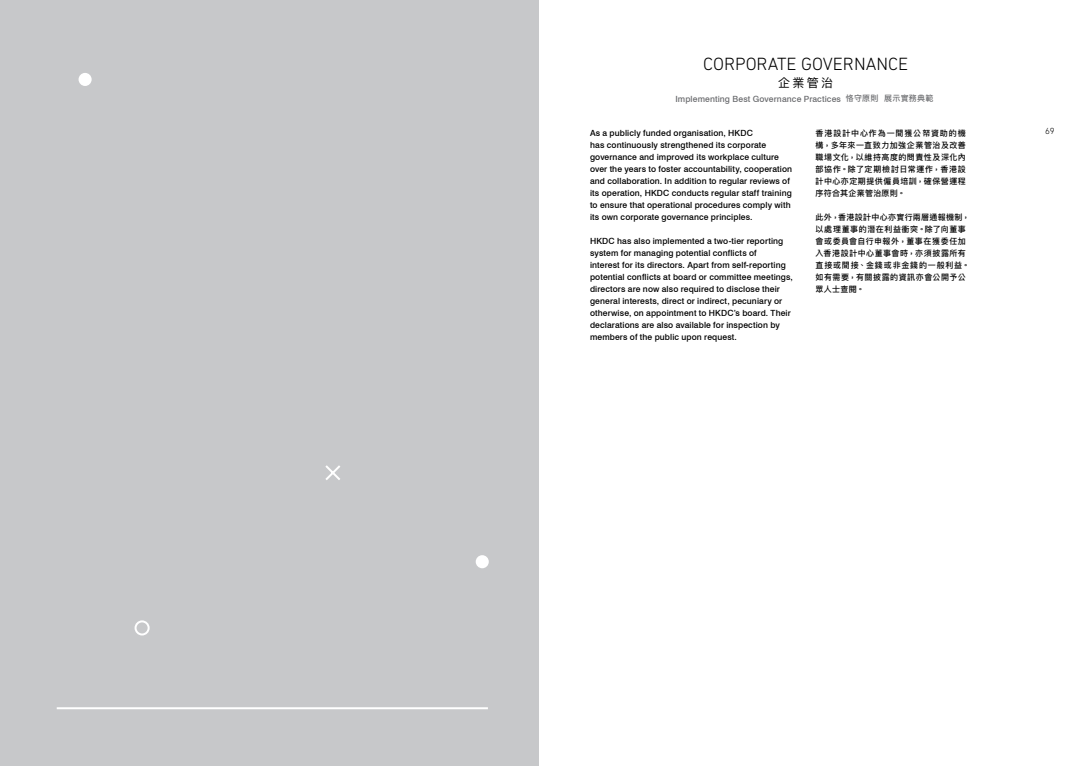
<style>
.page{position:relative;width:1078px;height:766px;background:#fff}
.page>*{position:absolute;margin:0;border:0;box-sizing:border-box;transform-origin:0 0}
.t1{font:300 18px "DIN Next LT Pro";color:#000}
.t2{font:12px "Ping Fang TC";color:#000}
.t3{font:300 9px "DIN Next LT Pro";color:#000}
.t4{font:500 8.5px/12px "Swiss 721 BT";letter-spacing:.015em;color:#000}
.t5{font:500 8.5px "Swiss 721 BT";letter-spacing:.015em;color:#6d6e71}
.t6{font:500 8px/12px "Ping Fang TC";letter-spacing:.06em;color:#000;text-align:justify}
.s1{font-family:"Ping Fang TC";font-size:8px}
</style>
<div class="page">
<div style="left:0;top:0;width:539px;height:765px;background:#c7c8ca"></div>
<div style="left:475px;top:555px;width:13px;height:13px;background:#fff;border-radius:50%"></div>
<svg style="left:325px;top:465px;width:15px;height:15px"></svg>
<div style="left:79px;top:73px;width:13px;height:13px;background:#fff;border-radius:50%"></div>
<hr style="left:57px;top:707px;width:431px;height:2px;background:#fff">
<div style="left:134px;top:620px;width:16px;height:15px;border:2px solid #fff;border-radius:50%"></div>
<h1 class="t1" style="left:703px;top:54px;width:207px">CORPORATE GOVERNANCE</h1>
<h2 class="t2" style="left:777px;top:76px;width:57px">企業管治</h2>
<p class="t5" style="left:675px;top:93px;width:259px">Implementing Best Governance Practices <span class="s1">恪守原則 展示實務典範</span></p>
<p class="t4" style="left:590px;top:126px;width:203px">As a publicly funded organisation, HKDC<br>has continuously strengthened its corporate governance and improved its workplace culture over the years to foster accountability, cooperation and collaboration. In addition to regular reviews of its operation, HKDC conducts regular staff training to ensure that operational procedures comply with its own corporate governance principles.</p>
<p class="t4" style="left:590px;top:234px;width:204px">HKDC has also implemented a two-tier reporting system for managing potential conflicts of<br>interest for its directors. Apart from self-reporting potential conflicts at board or committee meetings, directors are now also required to disclose their general interests, direct or indirect, pecuniary or otherwise, on appointment to HKDC’s board. Their declarations are also available for inspection by members of the public upon request.</p>
<p class="t6" style="left:815px;top:127px;width:152px">香港設計中心作為一間獲公帑資助的機構，多年來一直致力加強企業管治及改善職場文化，以維持高度的問責性及深化內部協作。除了定期檢討日常運作，香港設計中心亦定期提供僱員培訓，確保營運程序符合其企業管治原則。</p>
<p class="t6" style="left:815px;top:211px;width:156px;text-align:left">此外，香港設計中心亦實行兩層通報機制，以處理董事的潛在利益衝突。除了向董事會或委員會自行申報外，董事在獲委任加入香港設計中心董事會時，亦須披露所有直接或間接、金錢或非金錢的一般利益。如有需要，有關披露的資訊亦會公開予公眾人士查閱。</p>
<p class="t3" style="left:1044px;top:126px;width:11px">69</p>
</div>
